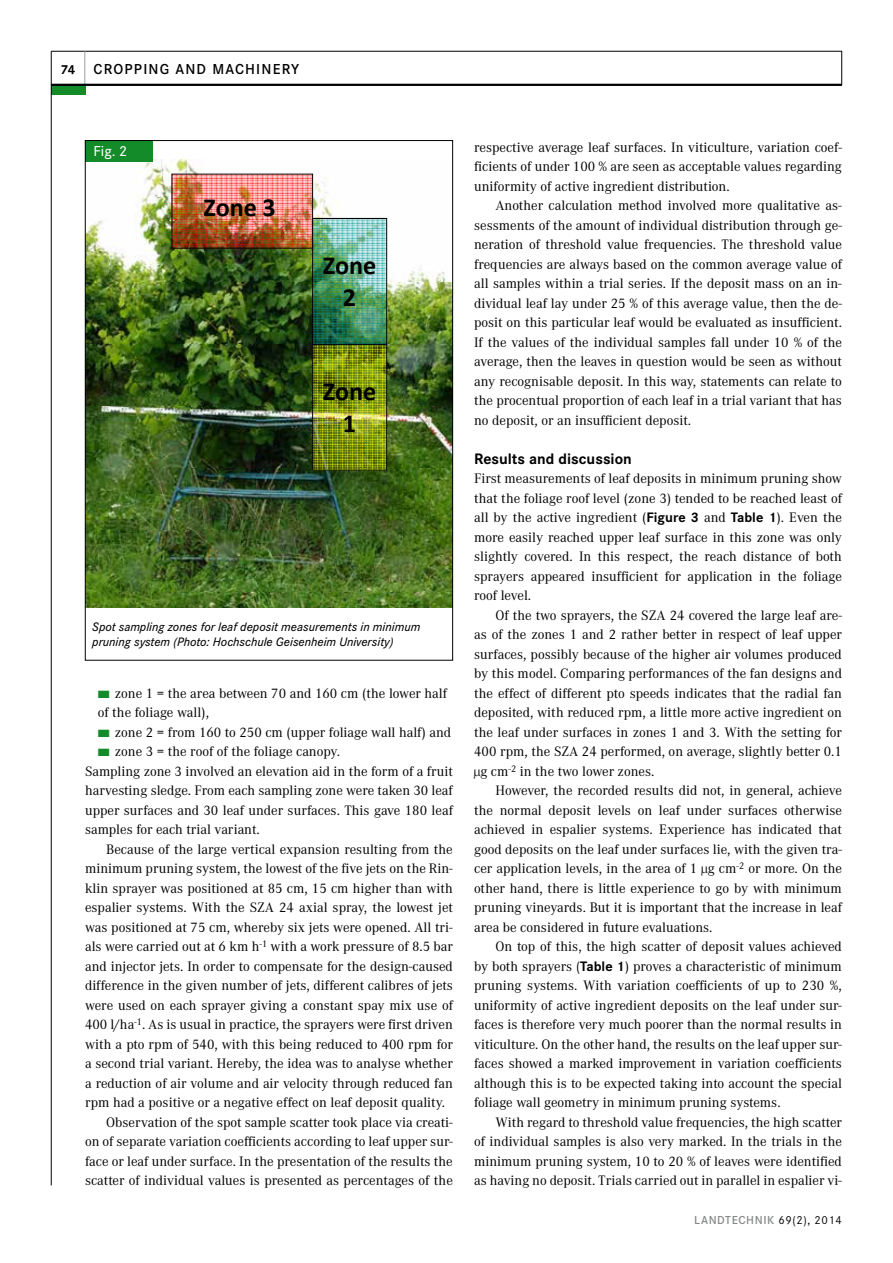
<style>
.page{position:relative;width:893px;height:1263px;background:#fff}
.page>*{position:absolute;margin:0;border:0;box-sizing:border-box;transform-origin:0 0}
.t1{font:700 26.1px/31.3px "Calibri";color:#000;text-align:center}
.t2{font:700 15.75px "Corporate S";color:#000}
.t3{font:600 15px "Corporate S";letter-spacing:.08em;color:#000}
.t4{font:500 15px "Corporate S";color:#fff}
.t5{font:14.25px/19.5px "Corporate A";color:#000;text-align:justify}
.t6{font:700 13.5px "Corporate S";color:#000}
.t7{font:italic 500 12.75px/15px "Corporate S";color:#000}
.t8{font:600 12px "Corporate S";letter-spacing:.05em;color:#87888a}
.s1{color:#148b29}
.s2{font-family:"Corporate S";font-weight:700}
.s3{font-family:"Corporate S"}
.s4{font-weight:400;color:#000}
</style>
<div class="page">
<hr style="left:51px;top:51px;width:791px;height:1px;background:#000">
<hr style="left:85px;top:51px;width:1px;height:34px;background:#9c9e9f">
<hr style="left:841px;top:51px;width:1px;height:34px;background:#000">
<div style="left:51px;top:85px;width:34px;height:10px;background:#148b29"></div>
<hr style="left:51px;top:51px;width:1px;height:1134px;background:#000">
<hr style="left:51px;top:84px;width:791px;height:2px;background:#000">
<img style="left:87px;top:159px;width:364px;height:448px">
<img style="left:171px;top:174px;width:216px;height:297px">
<div style="left:85px;top:140px;width:67px;height:21px;background:#148b29"></div>
<p class="t6" style="left:60px;top:61px;width:17px">74</p>
<p class="t3" style="left:94px;top:60px;width:207px">CROPPING AND MACHINERY</p>
<p class="t4" style="left:94px;top:143px;width:35px">Fig. 2</p>
<h1 class="t1" style="left:203px;top:192px;width:74px">Zone 3</h1>
<h1 class="t1" style="left:323px;top:250px;width:55px">Zone<br>2</h1>
<h1 class="t1" style="left:323px;top:376px;width:55px">Zone<br>1</h1>
<p class="t7" style="left:92px;top:620px;width:330px">Spot sampling zones for leaf deposit measurements in minimum pruning system (Photo: Hochschule Geisenheim University)</p>
<p class="t5" style="left:98px;top:684px;width:351px"><span class="s1">■</span> zone 1 = the area between 70 and 160 cm (the lower half of the foliage wall),</p>
<p class="t5" style="left:98px;top:723px;width:355px"><span class="s1">■</span> zone 2 = from 160 to 250 cm (upper foliage wall half) and</p>
<p class="t5" style="left:85px;top:742px;width:369px;text-align:left;text-indent:13px"><span class="s1">■</span> zone 3 = the roof of the foliage canopy.<br>Sampling zone 3 involved an elevation aid in the form of a fruit harvesting sledge. From each sampling zone were taken 30 leaf upper surfaces and 30 leaf under surfaces. This gave 180 leaf samples for each trial variant.</p>
<p class="t5" style="left:106px;top:840px;width:348px">Because of the large vertical expansion resulting from the</p>
<p class="t5" style="left:85px;top:859px;width:369px">minimum pruning system, the lowest of the five jets on the Rin-</p>
<p class="t5" style="left:85px;top:879px;width:369px">klin sprayer was positioned at 85 cm, 15 cm higher than with</p>
<p class="t5" style="left:85px;top:898px;width:369px">espalier systems. With the SZA 24 axial spray, the lowest jet</p>
<p class="t5" style="left:85px;top:918px;width:369px">was positioned at 75 cm, whereby six jets were opened. All tri-</p>
<p class="t5" style="left:85px;top:937px;width:369px">als were carried out at 6 km h<sup>-1</sup> with a work pressure of 8.5 bar</p>
<p class="t5" style="left:85px;top:957px;width:369px">and injector jets. In order to compensate for the design-caused</p>
<p class="t5" style="left:85px;top:976px;width:369px">difference in the given number of jets, different calibres of jets</p>
<p class="t5" style="left:85px;top:996px;width:369px">were used on each sprayer giving a constant spay mix use of</p>
<p class="t5" style="left:85px;top:1015px;width:369px">400 l/ha<sup>-1</sup>. As is usual in practice, the sprayers were first driven</p>
<p class="t5" style="left:85px;top:1035px;width:369px">with a pto rpm of 540, with this being reduced to 400 rpm for</p>
<p class="t5" style="left:85px;top:1054px;width:369px">a second trial variant. Hereby, the idea was to analyse whether</p>
<p class="t5" style="left:85px;top:1074px;width:369px">a reduction of air volume and air velocity through reduced fan</p>
<p class="t5" style="left:85px;top:1093px;width:362px">rpm had a positive or a negative effect on leaf deposit quality.</p>
<p class="t5" style="left:106px;top:1113px;width:348px">Observation of the spot sample scatter took place via creati-</p>
<p class="t5" style="left:85px;top:1132px;width:369px">on of separate variation coefficients according to leaf upper sur-</p>
<p class="t5" style="left:85px;top:1152px;width:369px">face or leaf under surface. In the presentation of the results the</p>
<p class="t5" style="left:85px;top:1171px;width:369px">scatter of individual values is presented as percentages of the</p>
<p class="t5" style="left:474px;top:138px;width:369px">respective average leaf surfaces. In viticulture, variation coef&shy;ficients of under 100 % are seen as acceptable values regarding uniformity of active ingredient distribution.</p>
<p class="t5" style="left:474px;top:196px;width:369px;text-indent:21px">Another calculation method involved more qualitative as&shy;sessments of the amount of individual distribution through ge&shy;neration of threshold value frequencies. The threshold value frequencies are always based on the common average value of all samples within a trial series. If the deposit mass on an in&shy;dividual leaf lay under 25 % of this average value, then the de&shy;posit on this particular leaf would be evaluated as insufficient.<br>If the values of the individual samples fall under 10 % of the average, then the leaves in question would be seen as without any recognisable deposit. In this way, statements can relate to the procentual proportion of each leaf in a trial variant that has no deposit, or an insufficient deposit.</p>
<p class="t2" style="left:474px;top:450px;width:159px">Results and discussion</p>
<p class="t5" style="left:474px;top:469px;width:369px">First measurements of leaf deposits in minimum pruning show that the foliage roof level (zone 3) tended to be reached least of all by the active ingredient (<span class="s2">Figure 3</span> and <span class="s2">Table 1</span>). Even the more easily reached upper leaf surface in this zone was only slightly covered. In this respect, the reach distance of both sprayers appeared insufficient for application in the foliage roof level.</p>
<p class="t5" style="left:474px;top:606px;width:369px;text-indent:21px">Of the two sprayers, the SZA 24 covered the large leaf are&shy;as of the zones 1 and 2 rather better in respect of leaf upper surfaces, possibly because of the higher air volumes produced by this model. Comparing performances of the fan designs and the effect of different pto speeds indicates that the radial fan deposited, with reduced rpm, a little more active ingredient on the leaf under surfaces in zones 1 and 3. With the setting for 400 rpm, the SZA 24 performed, on average, slightly better 0.1 µg cm<sup>-2</sup> in the two lower zones.</p>
<p class="t5" style="left:474px;top:781px;width:369px;text-indent:21px">However, the recorded results did not, in general, achieve the normal deposit levels on leaf under surfaces otherwise achieved in espalier systems. Experience has indicated that good deposits on the leaf under surfaces lie, with the given tra&shy;cer application levels, in the area of 1 µg cm<sup>-2</sup> or more. On the other hand, there is little experience to go by with minimum pruning vineyards. But it is important that the increase in leaf area be considered in future evaluations.</p>
<p class="t5" style="left:474px;top:937px;width:369px;text-indent:21px">On top of this, the high scatter of deposit values achieved by both sprayers <span class="s3">(</span><span class="s2">Table 1</span>) proves a characteristic of minimum pruning systems. With variation coefficients of up to 230 %, uniformity of active ingredient deposits on the leaf under sur&shy;faces is therefore very much poorer than the normal results in viticulture. On the other hand, the results on the leaf upper sur&shy;faces showed a marked improvement in variation coefficients although this is to be expected taking into account the special foliage wall geometry in minimum pruning systems.</p>
<p class="t5" style="left:474px;top:1113px;width:369px;text-indent:21px">With regard to threshold value frequencies, the high scatter of individual samples is also very marked. In the trials in the minimum pruning system, 10 to 20 % of leaves were identified as having no deposit. Trials carried out in parallel in espalier vi-</p>
<p class="t8" style="left:694px;top:1213px;width:149px">LANDTECHNIK <span class="s4">69(2), 2014</span></p>
</div>
